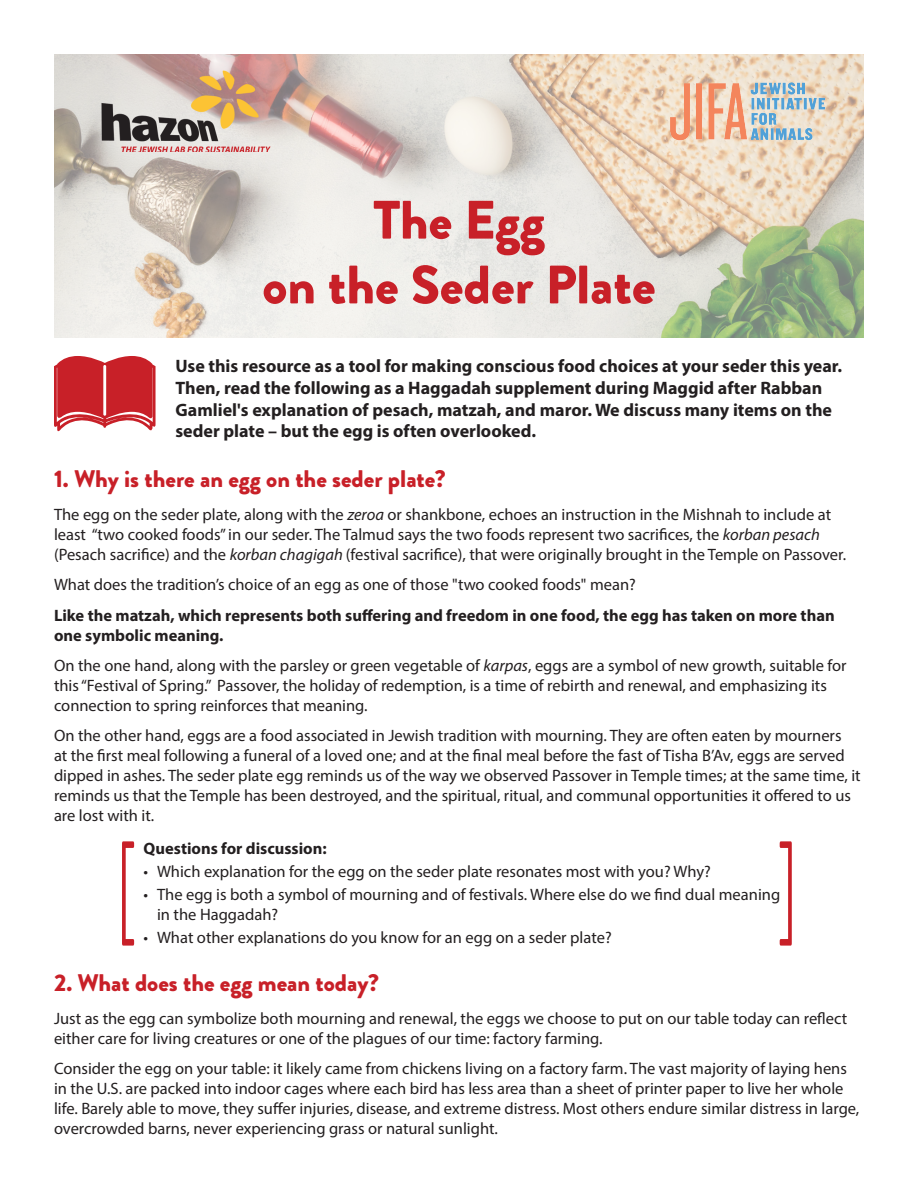
<style>
.page{position:relative;width:918px;height:1188px;background:#fff}
.page>*{position:absolute;margin:0;border:0;box-sizing:border-box;transform-origin:0 0}
.t1{font:900 54px/64.8px "Brandon Grotesque";color:#c82028;text-align:center}
.t2{font:900 24px "Brandon Grotesque";color:#c82028}
.t3{font:700 18px/21.6px "Myriad Pro";color:#231f20}
.t4{font:16.5px/19.8px "Myriad Pro";color:#231f20}
.t5{font:700 16.5px/19.8px "Myriad Pro";color:#231f20}
.s1{font-style:italic}
</style>
<div class="page">
<img style="left:54px;top:54px;width:810px;height:284px">
<img style="left:96px;top:65px;width:180px;height:87px">
<img style="left:664px;top:80px;width:168px;height:62px">
<svg style="left:122px;top:841px;width:12px;height:105px"></svg>
<svg style="left:780px;top:841px;width:12px;height:105px"></svg>
<svg style="left:54px;top:356px;width:102px;height:76px"></svg>
<p class="t1" style="left:262px;top:188px;width:395px">The Egg<br>on the Seder Plate</p>
<p class="t3" style="left:176px;top:355px;width:668px">Use this resource as a tool for making conscious food choices at your seder this year.<br>Then, read the following as a Haggadah supplement during Maggid after Rabban Gamliel's explanation of pesach, matzah, and maror. We discuss many items on the seder plate – but the egg is often overlooked.</p>
<p class="t2" style="left:54px;top:461px;width:393px">1. Why is there an egg on the seder plate?</p>
<p class="t4" style="left:54px;top:504px;width:794px">The egg on the seder plate, along with the <span class="s1">zeroa</span> or shankbone, echoes an instruction in the Mishnah to include at least “two cooked foods” in our seder. The Talmud says the two foods represent two sacrifices, the <span class="s1">korban pesach </span>(Pesach sacrifice) and the <span class="s1">korban chagigah</span> (festival sacrifice), that were originally brought in the Temple on Passover.</p>
<p class="t4" style="left:54px;top:574px;width:583px">What does the tradition’s choice of an egg as one of those "two cooked foods" mean?</p>
<p class="t5" style="left:54px;top:605px;width:782px">Like the matzah, which represents both suffering and freedom in one food, the egg has taken on more than one symbolic meaning.</p>
<p class="t4" style="left:54px;top:655px;width:794px">On the one hand, along with the parsley or green vegetable of <span class="s1">karpas</span>, eggs are a symbol of new growth, suitable for this “Festival of Spring.” Passover, the holiday of redemption, is a time of rebirth and renewal, and emphasizing its connection to spring reinforces that meaning.</p>
<p class="t4" style="left:54px;top:726px;width:808px">On the other hand, eggs are a food associated in Jewish tradition with mourning. They are often eaten by mourners<br>at the first meal following a funeral of a loved one; and at the final meal before the fast of Tisha B’Av, eggs are served dipped in ashes. The seder plate egg reminds us of the way we observed Passover in Temple times; at the same time, it reminds us that the Temple has been destroyed, and the spiritual, ritual, and communal opportunities it offered to us are lost with it.</p>
<p class="t5" style="left:144px;top:838px;width:185px">Questions for discussion:</p>
<p class="t4" style="left:144px;top:861px;width:569px">• Which explanation for the egg on the seder plate resonates most with you? Why?</p>
<p class="t4" style="left:157px;top:884px;width:625px;text-indent:-14px">• The egg is both a symbol of mourning and of festivals. Where else do we find dual meaning in the Haggadah?</p>
<p class="t4" style="left:144px;top:927px;width:470px">• What other explanations do you know for an egg on a seder plate?</p>
<p class="t2" style="left:54px;top:965px;width:327px">2. What does the egg mean today?</p>
<p class="t4" style="left:54px;top:1008px;width:795px">Just as the egg can symbolize both mourning and renewal, the eggs we choose to put on our table today can reflect either care for living creatures or one of the plagues of our time: factory farming.</p>
<p class="t4" style="left:54px;top:1059px;width:807px">Consider the egg on your table: it likely came from chickens living on a factory farm. The vast majority of laying hens in the U.S. are packed into indoor cages where each bird has less area than a sheet of printer paper to live her whole life. Barely able to move, they suffer injuries, disease, and extreme distress. Most others endure similar distress in large, overcrowded barns, never experiencing grass or natural sunlight.</p>
</div>
